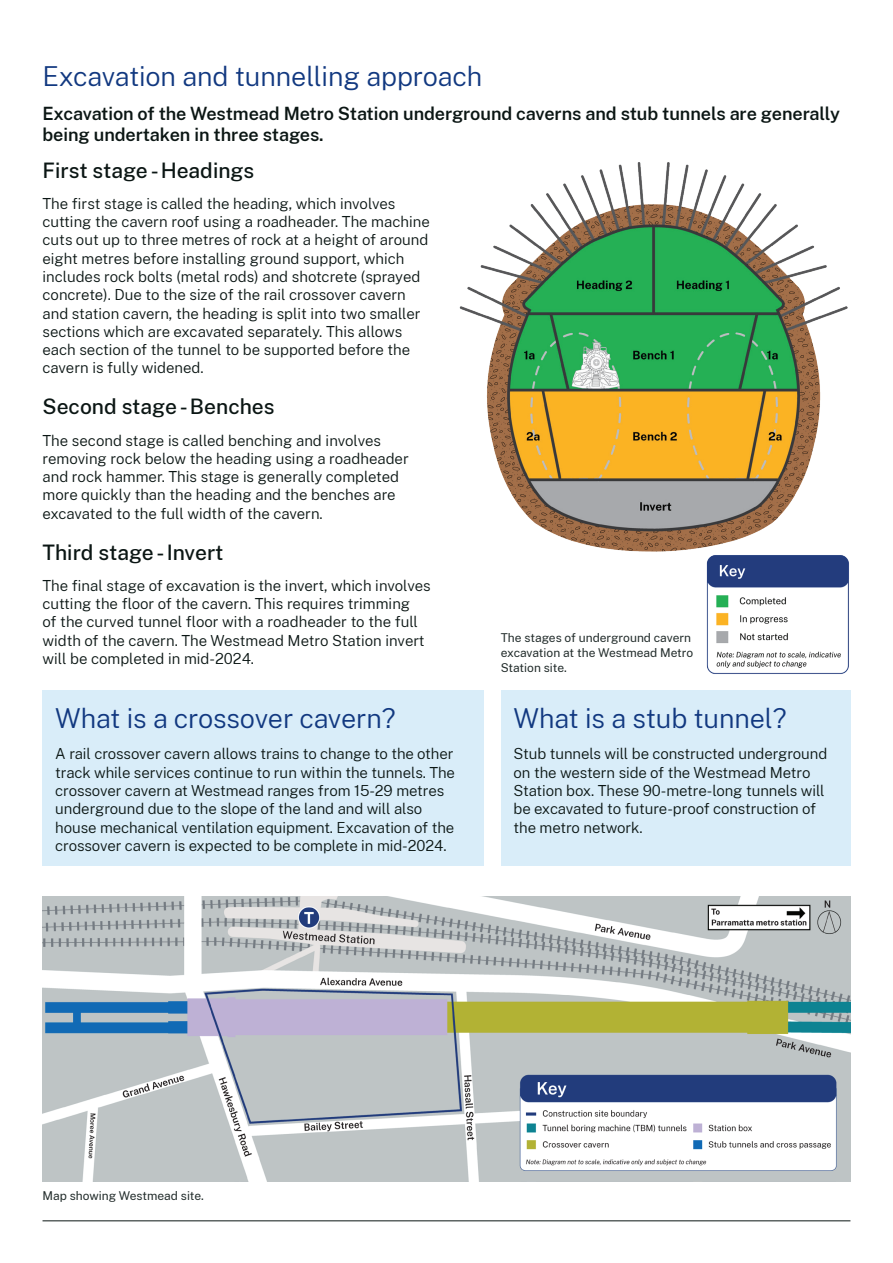
<style>
.page{position:relative;width:893px;height:1263px;background:#fff}
.page>*{position:absolute;margin:0;border:0;box-sizing:border-box;transform-origin:0 0}
.Heading_2__H2{font:300 27px "Public Sans";letter-spacing:-.005em;color:#113880}
.Heading_3__H3{font:500 21px "Public Sans";color:#0b1614}
.t1{font:600 18px/21px "Public Sans";letter-spacing:-.005em;color:#0b1614}
.Body{font:300 15px/18.3px "Public Sans";letter-spacing:-.005em;color:#0b1614}
.t2{font:12px/15px "Public Sans";color:#232d2c}
</style>
<div class="page">
<hr style="left:43px;top:1220px;width:807px;height:1px;background:#0b1614">
<img style="left:459px;top:162px;width:389px;height:390px">
<img style="left:703px;top:542px;width:146px;height:132px">
<div style="left:501px;top:690px;width:349px;height:175px;background:#d9edf9"></div>
<div style="left:43px;top:690px;width:441px;height:175px;background:#d9edf9"></div>
<img style="left:43px;top:896px;width:807px;height:285px">
<h2 class="Heading_2__H2" style="left:43px;top:58px;width:441px">Excavation and tunnelling approach</h2>
<h3 class="t1" style="left:43px;top:102px;width:799px">Excavation of the Westmead Metro Station underground caverns and stub tunnels are generally being undertaken in three stages.</h3>
<h3 class="Heading_3__H3" style="left:43px;top:155px;width:213px">First stage - Headings</h3>
<p class="Body" style="left:43px;top:193px;width:389px">The first stage is called the heading, which involves cutting the cavern roof using a roadheader. The machine cuts out up to three metres of rock at a height of around eight metres before installing ground support, which includes rock bolts (metal rods) and shotcrete (sprayed concrete). Due to the size of the rail crossover cavern and station cavern, the heading is split into two smaller sections which are excavated separately. This allows each section of the tunnel to be supported before the cavern is fully widened.</p>
<h3 class="Heading_3__H3" style="left:43px;top:392px;width:233px">Second stage - Benches</h3>
<p class="Body" style="left:43px;top:430px;width:368px">The second stage is called benching and involves removing rock below the heading using a roadheader and rock hammer. This stage is generally completed more quickly than the heading and the benches are excavated to the full width of the cavern.</p>
<h3 class="Heading_3__H3" style="left:43px;top:537px;width:182px">Third stage - Invert</h3>
<p class="Body" style="left:43px;top:576px;width:390px">The final stage of excavation is the invert, which involves cutting the floor of the cavern. This requires trimming<br>of the curved tunnel floor with a roadheader to the full width of the cavern. The Westmead Metro Station invert will be completed in mid-2024.</p>
<p class="t2" style="left:501px;top:630px;width:194px">The stages of underground cavern excavation at the Westmead Metro<br>Station site.</p>
<h2 class="Heading_2__H2" style="left:514px;top:700px;width:275px">What is a stub tunnel?</h2>
<p class="Body" style="left:514px;top:744px;width:315px">Stub tunnels will be constructed underground on the western side of the Westmead Metro Station box. These 90-metre-long tunnels will be excavated to future-proof construction of the metro network.</p>
<h2 class="Heading_2__H2" style="left:55px;top:700px;width:342px">What is a crossover cavern?</h2>
<p class="Body" style="left:55px;top:744px;width:401px">A rail crossover cavern allows trains to change to the other track while services continue to run within the tunnels. The crossover cavern at Westmead ranges from 15-29 metres underground due to the slope of the land and will also house mechanical ventilation equipment. Excavation of the crossover cavern is expected to be complete in mid-2024.</p>
<p class="t2" style="left:43px;top:1188px;width:163px">Map showing Westmead site.</p>
</div>
